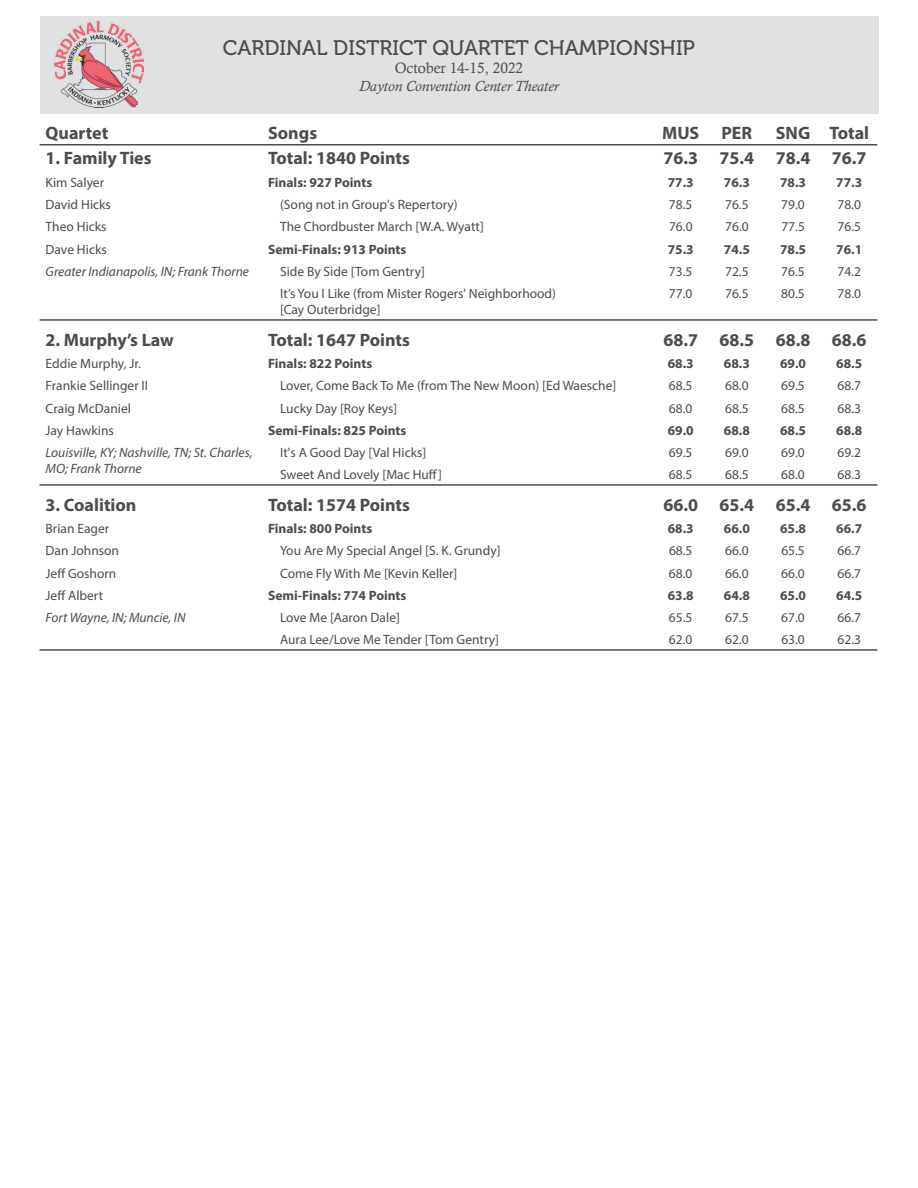
<style>
.page{position:relative;width:918px;height:1188px;background:#fff}
.page>*{position:absolute;margin:0;border:0;box-sizing:border-box;transform-origin:0 0}
.t1{font:21px "Museo 500";color:#4b4c4d}
.t2{font:700 18px "Myriad Pro";color:#4b4c4d}
.t3{font:italic 15px "Calisto";color:#4b4c4d}
.t4{font:15px "Calisto";color:#4b4c4d}
.t5{font:13.5px/16.2px "Myriad Pro";color:#4b4c4d}
.t6{font:700 13.5px "Myriad Pro";color:#4b4c4d}
.t7{font:italic 13.5px/16.2px "Myriad Pro";color:#4b4c4d}
</style>
<div class="page">
<hr style="left:40px;top:319px;width:837px;height:2px;background:#4b4c4d">
<hr style="left:40px;top:144px;width:837px;height:2px;background:#4b4c4d">
<hr style="left:40px;top:484px;width:837px;height:2px;background:#4b4c4d">
<hr style="left:40px;top:649px;width:837px;height:2px;background:#4b4c4d">
<div style="left:40px;top:16px;width:838px;height:97px;background:#e0e1e3"></div>
<img style="left:55px;top:22px;width:88px;height:85px">
<h1 class="t1" style="left:223px;top:35px;width:474px">CARDINAL DISTRICT QUARTET CHAMPIONSHIP</h1>
<p class="t4" style="left:395px;top:59px;width:130px">October 14-15, 2022</p>
<p class="t3" style="left:359px;top:77px;width:201px">Dayton Convention Center Theater</p>
<h2 class="t2" style="left:46px;top:122px;width:64px">Quartet</h2>
<h2 class="t2" style="left:268px;top:122px;width:51px">Songs</h2>
<h2 class="t2" style="left:662px;top:122px;width:92px">MUS PER</h2>
<h2 class="t2" style="left:776px;top:122px;width:95px">SNG Total</h2>
<h2 class="t2" style="left:46px;top:148px;width:108px">1. Family Ties</h2>
<h2 class="t2" style="left:268px;top:148px;width:143px">Total: 1840 Points</h2>
<h2 class="t2" style="left:663px;top:148px;width:205px">76.3 75.4 78.4 76.7</h2>
<p class="t5" style="left:46px;top:175px;width:60px">Kim Salyer</p>
<p class="t6" style="left:268px;top:175px;width:106px">Finals: 927 Points</p>
<p class="t6" style="left:668px;top:175px;width:27px">77.3</p>
<p class="t6" style="left:724px;top:175px;width:27px">76.3</p>
<p class="t6" style="left:780px;top:175px;width:27px">78.3</p>
<p class="t6" style="left:836px;top:175px;width:27px">77.3</p>
<p class="t5" style="left:46px;top:197px;width:67px">David Hicks</p>
<p class="t5" style="left:280px;top:197px;width:179px">(Song not in Group's Repertory)</p>
<p class="t5" style="left:669px;top:197px;width:25px">78.5</p>
<p class="t5" style="left:725px;top:197px;width:25px">76.5</p>
<p class="t5" style="left:781px;top:197px;width:25px">79.0</p>
<p class="t5" style="left:837px;top:197px;width:25px">78.0</p>
<p class="t5" style="left:46px;top:220px;width:62px">Theo Hicks</p>
<p class="t5" style="left:280px;top:220px;width:205px">The Chordbuster March [W.A. Wyatt]</p>
<p class="t5" style="left:669px;top:220px;width:25px">76.0</p>
<p class="t5" style="left:725px;top:220px;width:25px">76.0</p>
<p class="t5" style="left:781px;top:220px;width:25px">77.5</p>
<p class="t5" style="left:838px;top:220px;width:25px">76.5</p>
<p class="t5" style="left:46px;top:242px;width:63px">Dave Hicks</p>
<p class="t6" style="left:268px;top:241px;width:140px">Semi-Finals: 913 Points</p>
<p class="t6" style="left:668px;top:241px;width:27px">75.3</p>
<p class="t6" style="left:724px;top:241px;width:27px">74.5</p>
<p class="t6" style="left:780px;top:241px;width:27px">78.5</p>
<p class="t6" style="left:836px;top:241px;width:27px">76.1</p>
<p class="t7" style="left:46px;top:263px;width:205px">Greater Indianapolis, IN; Frank Thorne</p>
<p class="t5" style="left:280px;top:264px;width:146px">Side By Side [Tom Gentry]</p>
<p class="t5" style="left:669px;top:264px;width:25px">73.5</p>
<p class="t5" style="left:725px;top:264px;width:25px">72.5</p>
<p class="t5" style="left:781px;top:264px;width:25px">76.5</p>
<p class="t5" style="left:837px;top:264px;width:25px">74.2</p>
<p class="t5" style="left:280px;top:286px;width:278px">It’s You I Like (from Mister Rogers' Neighborhood) [Cay Outerbridge]</p>
<p class="t5" style="left:669px;top:286px;width:25px">77.0</p>
<p class="t5" style="left:725px;top:286px;width:25px">76.5</p>
<p class="t5" style="left:781px;top:286px;width:25px">80.5</p>
<p class="t5" style="left:837px;top:286px;width:25px">78.0</p>
<h2 class="t2" style="left:46px;top:329px;width:130px">2. Murphy’s Law</h2>
<h2 class="t2" style="left:268px;top:329px;width:144px">Total: 1647 Points</h2>
<h2 class="t2" style="left:663px;top:329px;width:205px">68.7 68.5 68.8 68.6</h2>
<p class="t5" style="left:46px;top:357px;width:97px">Eddie Murphy, Jr.</p>
<p class="t6" style="left:268px;top:356px;width:106px">Finals: 822 Points</p>
<p class="t6" style="left:668px;top:356px;width:27px">68.3</p>
<p class="t6" style="left:724px;top:356px;width:27px">68.3</p>
<p class="t6" style="left:780px;top:356px;width:27px">69.0</p>
<p class="t6" style="left:836px;top:356px;width:27px">68.5</p>
<p class="t5" style="left:46px;top:379px;width:104px">Frankie Sellinger II</p>
<p class="t5" style="left:280px;top:379px;width:338px">Lover, Come Back To Me (from The New Moon) [Ed Waesche]</p>
<p class="t5" style="left:669px;top:379px;width:25px">68.5</p>
<p class="t5" style="left:725px;top:379px;width:25px">68.0</p>
<p class="t5" style="left:781px;top:379px;width:25px">69.5</p>
<p class="t5" style="left:837px;top:379px;width:25px">68.7</p>
<p class="t5" style="left:46px;top:401px;width:87px">Craig McDaniel</p>
<p class="t5" style="left:280px;top:401px;width:119px">Lucky Day [Roy Keys]</p>
<p class="t5" style="left:669px;top:401px;width:25px">68.0</p>
<p class="t5" style="left:725px;top:401px;width:25px">68.5</p>
<p class="t5" style="left:781px;top:401px;width:25px">68.5</p>
<p class="t5" style="left:837px;top:401px;width:25px">68.3</p>
<p class="t5" style="left:46px;top:423px;width:70px">Jay Hawkins</p>
<p class="t6" style="left:268px;top:422px;width:140px">Semi-Finals: 825 Points</p>
<p class="t6" style="left:668px;top:422px;width:27px">69.0</p>
<p class="t6" style="left:724px;top:422px;width:27px">68.8</p>
<p class="t6" style="left:780px;top:422px;width:27px">68.5</p>
<p class="t6" style="left:836px;top:422px;width:27px">68.8</p>
<p class="t7" style="left:46px;top:444px;width:208px">Louisville, KY; Nashville, TN; St. Charles,<br>MO; Frank Thorne</p>
<p class="t5" style="left:280px;top:445px;width:148px">It's A Good Day [Val Hicks]</p>
<p class="t5" style="left:669px;top:445px;width:25px">69.5</p>
<p class="t5" style="left:725px;top:445px;width:25px">69.0</p>
<p class="t5" style="left:781px;top:445px;width:25px">69.0</p>
<p class="t5" style="left:837px;top:445px;width:25px">69.2</p>
<p class="t5" style="left:280px;top:467px;width:163px">Sweet And Lovely [Mac Huff]</p>
<p class="t5" style="left:669px;top:467px;width:25px">68.5</p>
<p class="t5" style="left:725px;top:467px;width:25px">68.5</p>
<p class="t5" style="left:781px;top:467px;width:25px">68.0</p>
<p class="t5" style="left:837px;top:467px;width:25px">68.3</p>
<h2 class="t2" style="left:46px;top:494px;width:92px">3. Coalition</h2>
<h2 class="t2" style="left:268px;top:494px;width:143px">Total: 1574 Points</h2>
<h2 class="t2" style="left:663px;top:494px;width:205px">66.0 65.4 65.4 65.6</h2>
<p class="t5" style="left:46px;top:522px;width:65px">Brian Eager</p>
<p class="t6" style="left:268px;top:521px;width:106px">Finals: 800 Points</p>
<p class="t6" style="left:668px;top:521px;width:27px">68.3</p>
<p class="t6" style="left:724px;top:521px;width:27px">66.0</p>
<p class="t6" style="left:780px;top:521px;width:27px">65.8</p>
<p class="t6" style="left:836px;top:521px;width:27px">66.7</p>
<p class="t5" style="left:46px;top:544px;width:75px">Dan Johnson</p>
<p class="t5" style="left:280px;top:544px;width:222px">You Are My Special Angel [S. K. Grundy]</p>
<p class="t5" style="left:669px;top:544px;width:25px">68.5</p>
<p class="t5" style="left:725px;top:544px;width:25px">66.0</p>
<p class="t5" style="left:781px;top:544px;width:25px">65.5</p>
<p class="t5" style="left:838px;top:544px;width:25px">66.7</p>
<p class="t5" style="left:46px;top:566px;width:72px">Jeff Goshorn</p>
<p class="t5" style="left:280px;top:566px;width:179px">Come Fly With Me [Kevin Keller]</p>
<p class="t5" style="left:669px;top:566px;width:25px">68.0</p>
<p class="t5" style="left:725px;top:566px;width:25px">66.0</p>
<p class="t5" style="left:781px;top:566px;width:25px">66.0</p>
<p class="t5" style="left:837px;top:566px;width:25px">66.7</p>
<p class="t5" style="left:46px;top:588px;width:59px">Jeff Albert</p>
<p class="t6" style="left:268px;top:587px;width:140px">Semi-Finals: 774 Points</p>
<p class="t6" style="left:668px;top:587px;width:27px">63.8</p>
<p class="t6" style="left:724px;top:587px;width:27px">64.8</p>
<p class="t6" style="left:780px;top:587px;width:27px">65.0</p>
<p class="t6" style="left:836px;top:587px;width:27px">64.5</p>
<p class="t7" style="left:46px;top:609px;width:141px">Fort Wayne, IN; Muncie, IN</p>
<p class="t5" style="left:280px;top:610px;width:121px">Love Me [Aaron Dale]</p>
<p class="t5" style="left:669px;top:610px;width:25px">65.5</p>
<p class="t5" style="left:725px;top:610px;width:25px">67.5</p>
<p class="t5" style="left:781px;top:610px;width:25px">67.0</p>
<p class="t5" style="left:837px;top:610px;width:25px">66.7</p>
<p class="t5" style="left:280px;top:632px;width:220px">Aura Lee/Love Me Tender [Tom Gentry]</p>
<p class="t5" style="left:669px;top:632px;width:25px">62.0</p>
<p class="t5" style="left:725px;top:632px;width:25px">62.0</p>
<p class="t5" style="left:781px;top:632px;width:25px">63.0</p>
<p class="t5" style="left:838px;top:632px;width:25px">62.3</p>
</div>
